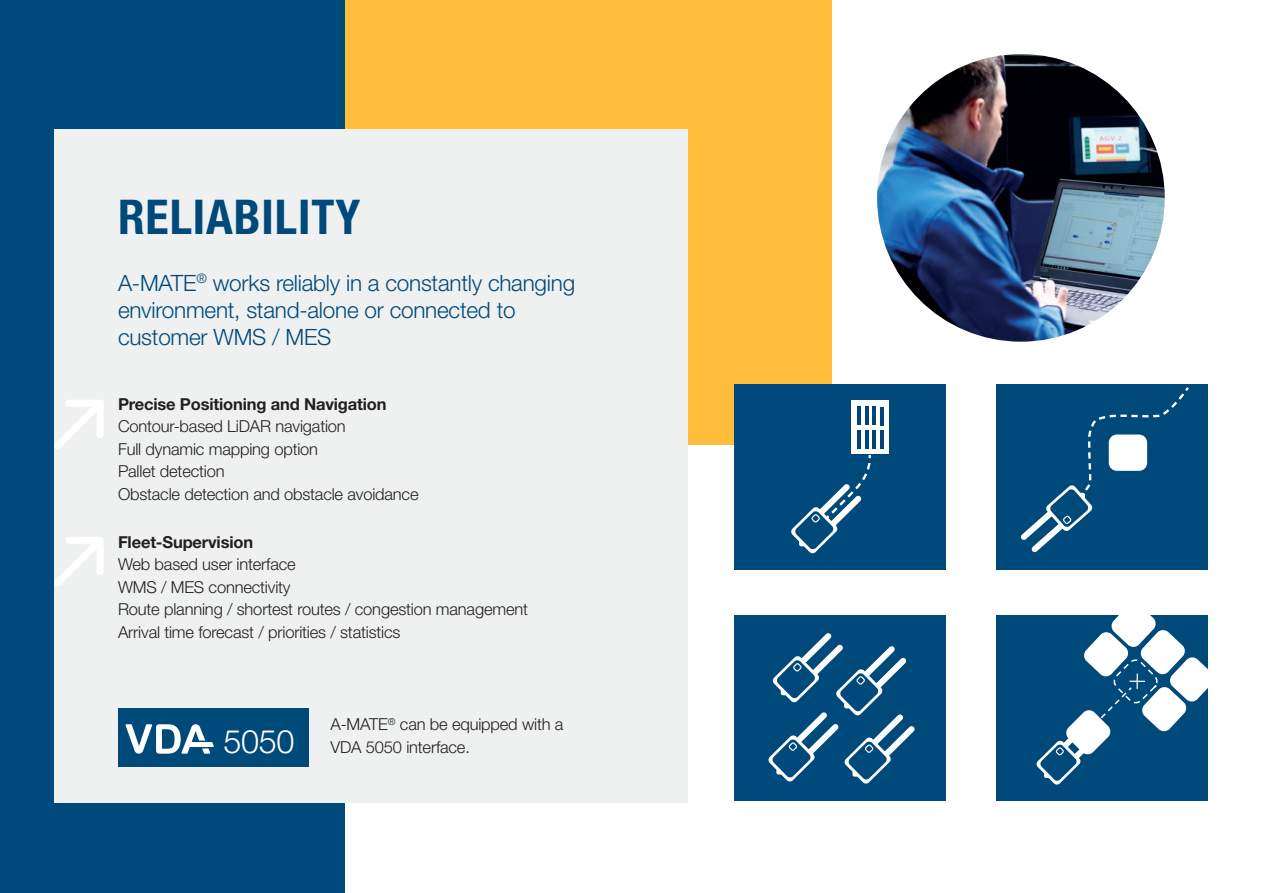
<style>
.page{position:relative;width:1263px;height:893px;background:#fff}
.page>*{position:absolute;margin:0;border:0;box-sizing:border-box;transform-origin:0 0}
.t1{font:700 condensed 48px "Helvetica Neue LT Std";letter-spacing:.02em;color:#00497b}
.t2{font:300 32.4px "Helvetica Neue LT Std";color:#fff}
.t3{font:300 22.5px/27px "Helvetica Neue LT Std";letter-spacing:-.01em;color:#00497b}
.t4{font:300 16.5px/22.5px "Helvetica Neue LT Std";letter-spacing:-.01em;color:#231f20}
.t5{font:700 16.5px "Helvetica Neue LT Std";letter-spacing:-.01em;color:#231f20}
</style>
<div class="page">
<img style="left:877px;top:54px;width:288px;height:288px;border-radius:144px">
<div style="left:344px;top:0;width:488px;height:445px;background:#febd3b"></div>
<div style="left:0;top:0;width:344px;height:893px;background:#00497b"></div>
<div style="left:54px;top:130px;width:634px;height:673px;background:#eff1f0"></div>
<svg style="left:54px;top:400px;width:49px;height:49px"></svg>
<svg style="left:54px;top:537px;width:49px;height:49px"></svg>
<div style="left:734px;top:384px;width:211px;height:186px;background:#00497b"></div>
<div style="left:851px;top:401px;width:37px;height:53px;background:#fff"></div>
<hr style="left:857px;top:407px;width:4px;height:18px;background:#01437c">
<hr style="left:865px;top:407px;width:3px;height:18px;background:#01437c">
<hr style="left:873px;top:407px;width:3px;height:18px;background:#01437c">
<hr style="left:880px;top:407px;width:3px;height:18px;background:#01437c">
<hr style="left:857px;top:430px;width:4px;height:19px;background:#01437c">
<hr style="left:865px;top:430px;width:3px;height:18px;background:#01437c">
<hr style="left:873px;top:430px;width:3px;height:18px;background:#01437c">
<hr style="left:880px;top:430px;width:3px;height:19px;background:#01437c">
<svg style="left:791px;top:454px;width:80px;height:99px"></svg>
<div style="left:996px;top:384px;width:211px;height:186px;background:#00497b"></div>
<svg style="left:1021px;top:387px;width:168px;height:165px"></svg>
<div style="left:1109px;top:435px;width:38px;height:36px;background:#fff;border-radius:8px"></div>
<div style="left:734px;top:616px;width:211px;height:185px;background:#00497b"></div>
<svg style="left:768px;top:633px;width:146px;height:151px"></svg>
<div style="left:996px;top:616px;width:211px;height:185px;background:#00497b"></div>
<svg style="left:1036px;top:615px;width:172px;height:170px"></svg>
<div style="left:118px;top:708px;width:191px;height:59px;background:#00497b"></div>
<svg style="left:126px;top:724px;width:88px;height:30px"></svg>
<p class="t1" style="left:118px;top:188px;width:244px">RELIABILITY</p>
<p class="t3" style="left:118px;top:269px;width:459px">A-MATE<sup>®</sup> works reliably in a constantly changing environment, stand-alone or connected to customer WMS / MES</p>
<p class="t5" style="left:118px;top:394px;width:270px">Precise Positioning and Navigation</p>
<p class="t4" style="left:118px;top:415px;width:229px">Contour-based LiDAR navigation</p>
<p class="t4" style="left:118px;top:437px;width:202px">Full dynamic mapping option</p>
<p class="t4" style="left:118px;top:460px;width:108px">Pallet detection</p>
<p class="t4" style="left:118px;top:482px;width:302px">Obstacle detection and obstacle avoidance</p>
<p class="t5" style="left:118px;top:532px;width:137px">Fleet-Supervision</p>
<p class="t4" style="left:118px;top:553px;width:179px">Web based user interface<br>WMS / MES connectivity</p>
<p class="t4" style="left:118px;top:598px;width:411px">Route planning / shortest routes / congestion management</p>
<p class="t4" style="left:118px;top:620px;width:284px">Arrival time forecast / priorities / statistics</p>
<p class="t4" style="left:330px;top:713px;width:234px">A-MATE<sup>®</sup> can be equipped with a</p>
<p class="t2" style="left:223px;top:722px;width:73px">5050</p>
<p class="t4" style="left:330px;top:735px;width:141px">VDA 5050 interface.</p>
</div>
